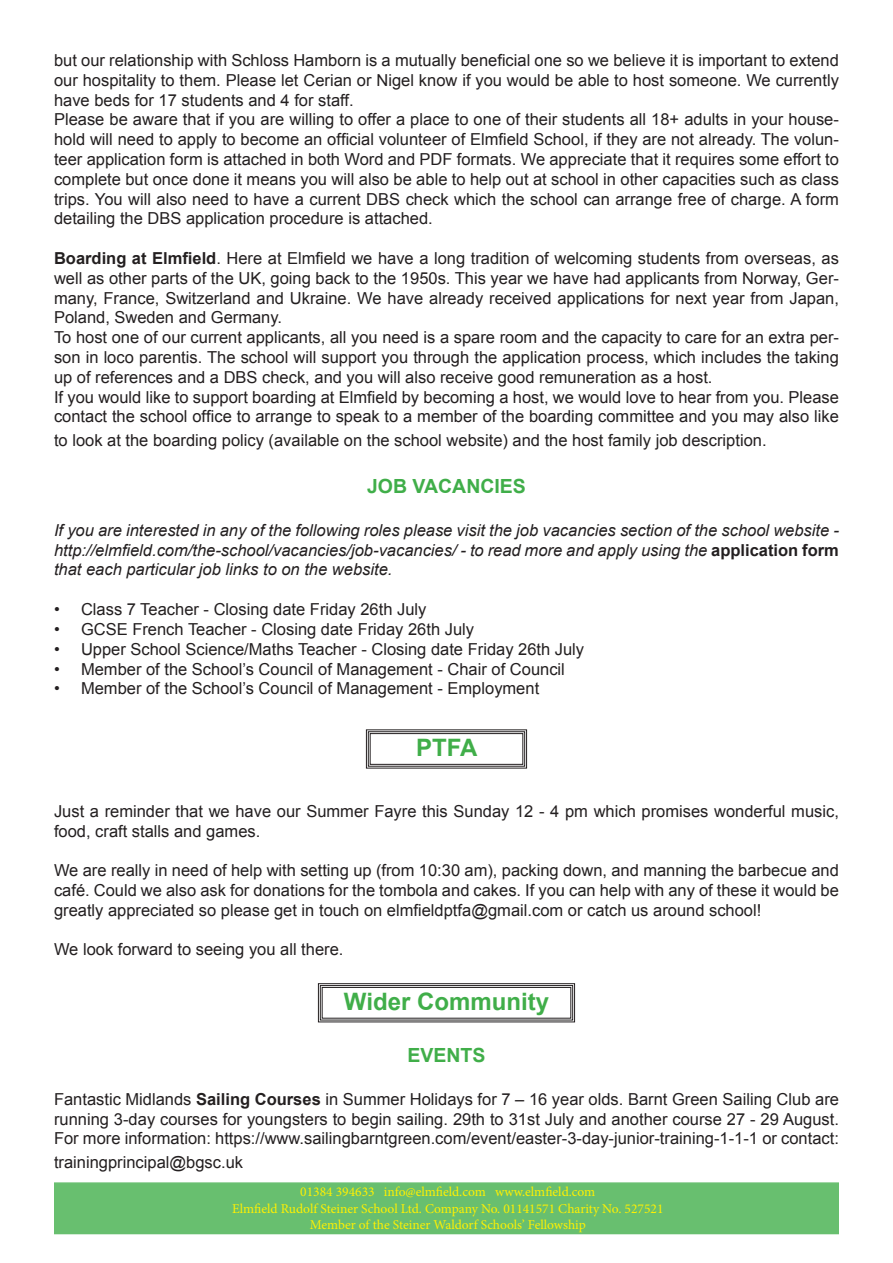
<style>
.page{position:relative;width:893px;height:1263px;background:#fff}
.page>*{position:absolute;margin:0;border:0;box-sizing:border-box;transform-origin:0 0}
.t1{font:700 24px "Arial";color:#40ae49}
.t2{font:700 19.5px "Arial";color:#40ae49}
.t3{font:16.5px/19.8px "Arial";color:#231f20;text-align:justify}
.t4{font:italic 16.5px/19.8px "Arial";color:#231f20;text-align:justify}
.t5{font:13.5px "Minion Pro";color:#fff101}
.s1{font-weight:700}
.s2{font-weight:700;font-style:normal}
</style>
<div class="page">
<div style="left:54px;top:1182px;width:785px;height:52px;background:#68bf6f;border:2px solid #40ae49"></div>
<svg style="left:318px;top:983px;width:257px;height:40px"></svg>
<div style="left:320px;top:985px;width:253px;height:35px;border:1px solid #231f20"></div>
<div style="left:322px;top:987px;width:249px;height:31px;border:1px solid #231f20"></div>
<svg style="left:366px;top:729px;width:161px;height:40px"></svg>
<div style="left:368px;top:731px;width:157px;height:35px;border:1px solid #231f20"></div>
<div style="left:370px;top:733px;width:153px;height:32px;border:1px solid #231f20"></div>
<p class="t3" style="left:54px;top:50px;width:786px">but our relationship with Schloss Hamborn is a mutually beneficial one so we believe it is important to extend our hospitality to them. Please let Cerian or Nigel know if you would be able to host someone. We currently have beds for 17 students and 4 for staff.</p>
<p class="t3" style="left:54px;top:110px;width:786px">Please be aware that if you are willing to offer a place to one of their students all 18+ adults in your house&shy;hold will need to apply to become an official volunteer of Elmfield School, if they are not already. The volun&shy;teer application form is attached in both Word and PDF formats. We appreciate that it requires some effort to complete but once done it means you will also be able to help out at school in other capacities such as class trips. You will also need to have a current DBS check which the school can arrange free of charge. A form detailing the DBS application procedure is attached.</p>
<p class="t3" style="left:54px;top:248px;width:786px"><span class="s1">Boarding at Elmfield</span>. Here at Elmfield we have a long tradition of welcoming students from overseas, as well as other parts of the UK, going back to the 1950s. This year we have had applicants from Norway, Ger&shy;many, France, Switzerland and Ukraine. We have already received applications for next year from Japan, Poland, Sweden and Germany.</p>
<p class="t3" style="left:54px;top:328px;width:786px">To host one of our current applicants, all you need is a spare room and the capacity to care for an extra per&shy;son in loco parentis. The school will support you through the application process, which includes the taking up of references and a DBS check, and you will also receive good remuneration as a host.</p>
<p class="t3" style="left:54px;top:387px;width:786px">If you would like to support boarding at Elmfield by becoming a host, we would love to hear from you. Please contact the school office to arrange to speak to a member of the boarding committee and you may also like</p>
<p class="t3" style="left:54px;top:430px;width:714px">to look at the boarding policy (available on the school website) and the host family job description.</p>
<p class="t2" style="left:367px;top:473px;width:160px">JOB VACANCIES</p>
<p class="t4" style="left:54px;top:520px;width:786px">If you are interested in any of the following roles please visit the job vacancies section of the school website - http://elmfield.com/the-school/vacancies/job-vacancies/ - to read more and apply using the <span class="s2">application form </span>that each particular job links to on the website.</p>
<p class="t3" style="left:54px;top:599px;width:374px">• Class 7 Teacher - Closing date Friday 26th July</p>
<p class="t3" style="left:54px;top:619px;width:422px">• GCSE French Teacher - Closing date Friday 26th July</p>
<p class="t3" style="left:54px;top:639px;width:532px">• Upper School Science/Maths Teacher - Closing date Friday 26th July</p>
<p class="t3" style="left:54px;top:659px;width:512px">• Member of the School’s Council of Management - Chair of Council</p>
<p class="t3" style="left:54px;top:679px;width:487px">• Member of the School’s Council of Management - Employment</p>
<p class="t1" style="left:416px;top:731px;width:63px">PTFA</p>
<p class="t3" style="left:54px;top:801px;width:786px">Just a reminder that we have our Summer Fayre this Sunday 12 - 4 pm which promises wonderful music, food, craft stalls and games.</p>
<p class="t3" style="left:54px;top:860px;width:786px">We are really in need of help with setting up (from 10:30 am), packing down, and manning the barbecue and café. Could we also ask for donations for the tombola and cakes. If you can help with any of these it would be greatly appreciated so please get in touch on elmfieldptfa@gmail.com or catch us around school!</p>
<p class="t3" style="left:54px;top:940px;width:291px">We look forward to seeing you all there.</p>
<p class="t1" style="left:344px;top:985px;width:207px">Wider Community</p>
<p class="t2" style="left:407px;top:1042px;width:80px">EVENTS</p>
<p class="t3" style="left:54px;top:1089px;width:786px">Fantastic Midlands <span class="s1">Sailing Courses</span> in Summer Holidays for 7 – 16 year olds. Barnt Green Sailing Club are running 3-day courses for youngsters to begin sailing. 29th to 31st July and another course 27 - 29 August.<br>For more information: https://www.sailingbarntgreen.com/event/easter-3-day-junior-training-1-1-1 or contact:</p>
<p class="t3" style="left:54px;top:1152px;width:191px">trainingprincipal@bgsc.uk</p>
<p class="t5" style="left:300px;top:1183px;width:296px">01384 394633 info@elmfield.com www.elmfield.com</p>
<p class="t5" style="left:232px;top:1199px;width:433px">Elmfield Rudolf Steiner School Ltd. Company No. 01141571 Charity No. 527521</p>
<p class="t5" style="left:310px;top:1215px;width:278px">Member of the Steiner Waldorf Schools’ Fellowship</p>
</div>
